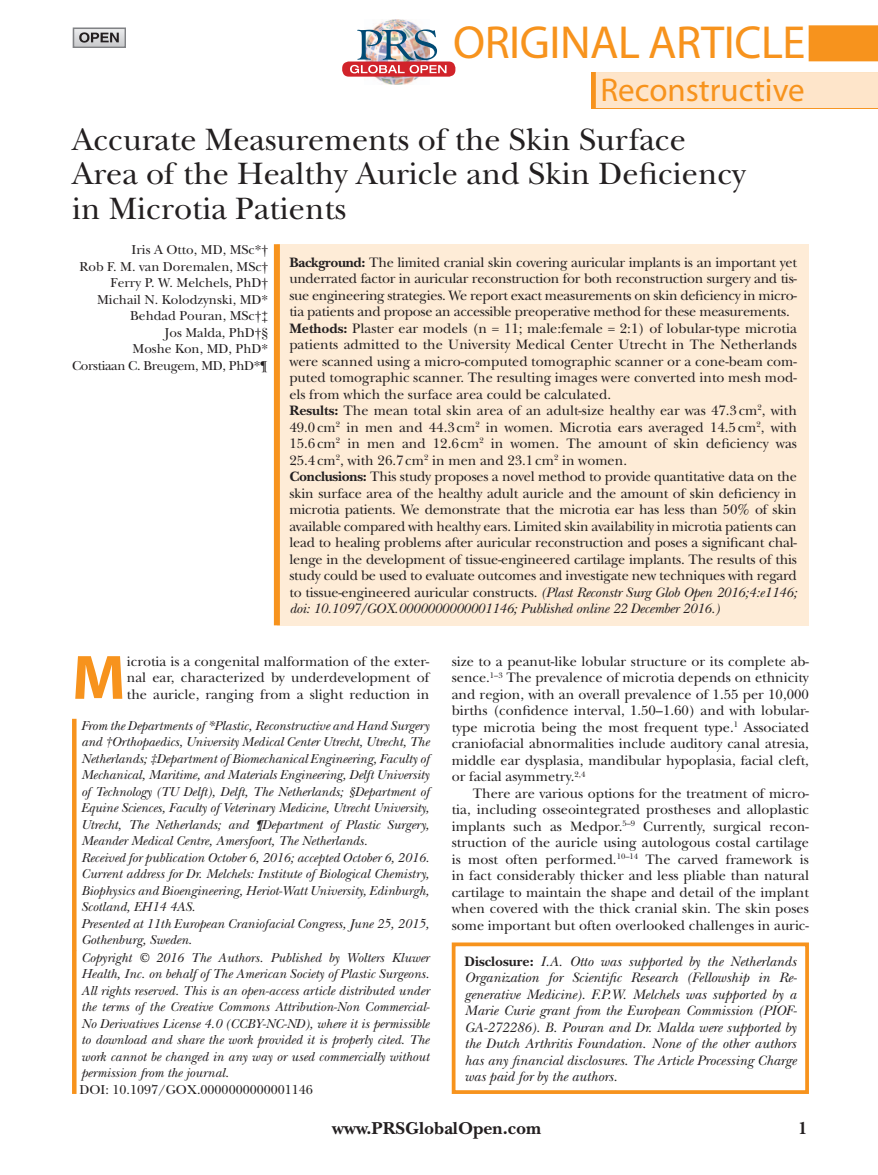
<style>
.page{position:relative;width:878px;height:1175px;background:#fff}
.page>*{position:absolute;margin:0;border:0;box-sizing:border-box;transform-origin:0 0}
.t1{font:700 63.15px "Myriad Pro";color:#f7931d}
.t2{font:46.5px "Myriad Pro";letter-spacing:-.01em;color:#f7931d}
.t3{font:33px "Myriad Pro";color:#f7931d}
.t4{font:32.25px/34.5px "New Baskerville";color:#231f20}
.t5{font:700 18px "New Baskerville";color:#231f20}
.t6{font:14.25px/16.5px "New Baskerville";letter-spacing:-.015em;color:#231f20;text-align:justify}
.t7{font:italic 14.25px/16.5px "New Baskerville";color:#231f20;text-align:justify}
.t8{font:italic 13.5px/16.5px "New Baskerville";letter-spacing:-.005em;color:#231f20;text-align:justify}
.t9{font:13.5px/16.5px "New Baskerville";color:#231f20;text-align:right}
.s1{font-weight:700}
.s2{font-style:italic}
.s3{font-weight:700;font-style:normal}
</style>
<div class="page">
<div style="left:73px;top:28px;width:52px;height:20px;border:2px solid #808285"></div>
<svg style="left:79px;top:32px;width:40px;height:11px"></svg>
<img style="left:373px;top:20px;width:48px;height:64px">
<svg style="left:342px;top:61px;width:113px;height:16px"></svg>
<img style="left:350px;top:29px;width:96px;height:44px">
<hr style="left:72px;top:950px;width:4px;height:143px;background:#f7931d">
<hr style="left:72px;top:718px;width:4px;height:233px;background:#f7931d">
<div style="left:277px;top:244px;width:531px;height:381px;background:#feecd7"></div>
<div style="left:274px;top:244px;width:6px;height:381px;background:#f7931d"></div>
<div style="left:452px;top:942px;width:356px;height:152px;border:4px solid #f7931d"></div>
<div style="left:596px;top:72px;width:282px;height:36px;background:#fee5ca"></div>
<div style="left:808px;top:25px;width:69px;height:36px;background:#f7931d"></div>
<h2 class="t2" style="left:453px;top:14px;width:354px">Original Article</h2>
<h3 class="t3" style="left:600px;top:69px;width:206px">Reconstructive</h3>
<h3 class="t4" style="left:72px;top:122px;width:675px">Accurate Measurements of the Skin Surface<br>Area of the Healthy Auricle and Skin Deficiency in Microtia Patients</h3>
<p class="t9" style="left:72px;top:241px;width:198px">Iris A Otto, MD, MSc*†<br>Rob F. M. van Doremalen, MSc†<br>Ferry P. W. Melchels, PhD†<br>Michail N. Kolodzynski, MD*<br>Behdad Pouran, MSc†‡<br>Jos Malda, PhD†§<br>Moshe Kon, MD, PhD*<br>Corstiaan C. Breugem, MD, PhD*¶</p>
<p class="t6" style="left:289px;top:254px;width:509px;text-align:left"><span class="s1">Background:</span> The limited cranial skin covering auricular implants is an important yet underrated factor in auricular reconstruction for both reconstruction surgery and tis&shy;sue engineering strategies. We report exact measurements on skin deficiency in micro&shy;tia patients and propose an accessible preoperative method for these measurements.<br><span class="s1">Methods:</span> Plaster ear models (n = 11; male:female = 2:1) of lobular-type microtia patients admitted to the University Medical Center Utrecht in The Netherlands were scanned using a micro-computed tomographic scanner or a cone-beam com&shy;puted tomographic scanner. The resulting images were converted into mesh mod&shy;els from which the surface area could be calculated.<br><span class="s1">Results:</span> The mean total skin area of an adult-size healthy ear was 47.3cm<sup>2</sup>, with 49.0cm<sup>2</sup> in men and 44.3cm<sup>2</sup> in women. Microtia ears averaged 14.5cm<sup>2</sup>, with 15.6cm<sup>2</sup> in men and 12.6cm<sup>2</sup> in women. The amount of skin deficiency was 25.4cm<sup>2</sup>, with 26.7cm<sup>2</sup> in men and 23.1cm<sup>2</sup> in women.<br><span class="s1">Conclusions:</span> This study proposes a novel method to provide quantitative data on the skin surface area of the healthy adult auricle and the amount of skin deficiency in microtia patients. We demonstrate that the microtia ear has less than 50% of skin available compared with healthy ears. Limited skin availability in microtia patients can lead to healing problems after auricular reconstruction and poses a significant chal&shy;lenge in the development of tissue-engineered cartilage implants. The results of this study could be used to evaluate outcomes and investigate new techniques with regard to tissue-engineered auricular constructs. <span class="s2">(Plast Reconstr Surg Glob Open 2016;4:e1146; doi: 10.1097/GOX.0000000000001146; Published online 22 December 2016.)</span></p>
<h1 class="t1" style="left:72px;top:636px;width:55px">M</h1>
<p class="t6" style="left:127px;top:653px;width:304px">icrotia is a congenital malformation of the exter&shy;nal ear, characterized by underdevelopment of the auricle, ranging from a slight reduction in</p>
<p class="t6" style="left:451px;top:653px;width:359px">size to a peanut-like lobular structure or its complete ab&shy;sence.<sup>1–3</sup> The prevalence of microtia depends on ethnicity and region, with an overall prevalence of 1.55 per 10,000 births (confidence interval, 1.50–1.60) and with lobular&shy;type microtia being the most frequent type.<sup>1</sup> Associated craniofacial abnormalities include auditory canal atresia, middle ear dysplasia, mandibular hypoplasia, facial cleft, or facial asymmetry.<sup>2,4</sup></p>
<p class="t6" style="left:451px;top:785px;width:359px;text-indent:21px">There are various options for the treatment of micro&shy;tia, including osseointegrated prostheses and alloplastic implants such as Medpor.<sup>5–9</sup> Currently, surgical recon&shy;struction of the auricle using autologous costal cartilage is most often performed.<sup>10–14</sup> The carved framework is in fact considerably thicker and less pliable than natural cartilage to maintain the shape and detail of the implant when covered with the thick cranial skin. The skin poses some important but often overlooked challenges in auric-</p>
<p class="t8" style="left:81px;top:949px;width:350px">Copyright © 2016 The Authors. Published by Wolters Kluwer Health, Inc. on behalf of The American Society of Plastic Surgeons.<br>All rights reserved. This is an open-access article distributed under the terms of the Creative Commons Attribution-Non Commercial-No Derivatives License 4.0 (CCBY-NC-ND), where it is permissible to download and share the work provided it is properly cited. The work cannot be changed in any way or used commercially without permission from the journal.</p>
<p class="t9" style="left:80px;top:1081px;width:235px">DOI: 10.1097/GOX.0000000000001146</p>
<p class="t8" style="left:81px;top:717px;width:350px;text-align:left">From the Departments of *Plastic, Reconstructive and Hand Surgery and †Orthopaedics, University Medical Center Utrecht, Utrecht, The Netherlands; ‡Department of Biomechanical Engineering, Faculty of Mechanical, Maritime, and Materials Engineering, Delft University of Technology (TU Delft), Delft, The Netherlands; §Department of Equine Sciences, Faculty of Veterinary Medicine, Utrecht University, Utrecht, The Netherlands; and ¶Department of Plastic Surgery, Meander Medical Centre, Amersfoort, The Netherlands.<br>Received for publication October 6, 2016; accepted October 6, 2016.<br>Current address for Dr. Melchels: Institute of Biological Chemistry, Biophysics and Bioengineering, Heriot-Watt University, Edinburgh, Scotland, EH14 4AS.<br>Presented at 11th European Craniofacial Congress, June 25, 2015, Gothenburg, Sweden.</p>
<p class="t7" style="left:464px;top:952px;width:334px"><span class="s3">Disclosure:</span> I.A. Otto was supported by the Netherlands Organization for Scientific Research (Fellowship in Re&shy;generative Medicine). F.P.W. Melchels was supported by a Marie Curie grant from the European Commission (PIOF-GA-272286). B. Pouran and Dr. Malda were supported by the Dutch Arthritis Foundation. None of the other authors has any financial disclosures. The Article Processing Charge was paid for by the authors.</p>
<p class="t5" style="left:332px;top:1118px;width:210px">www.PRSGlobalOpen.com</p>
<p class="t5" style="left:798px;top:1118px;width:11px">1</p>
</div>
